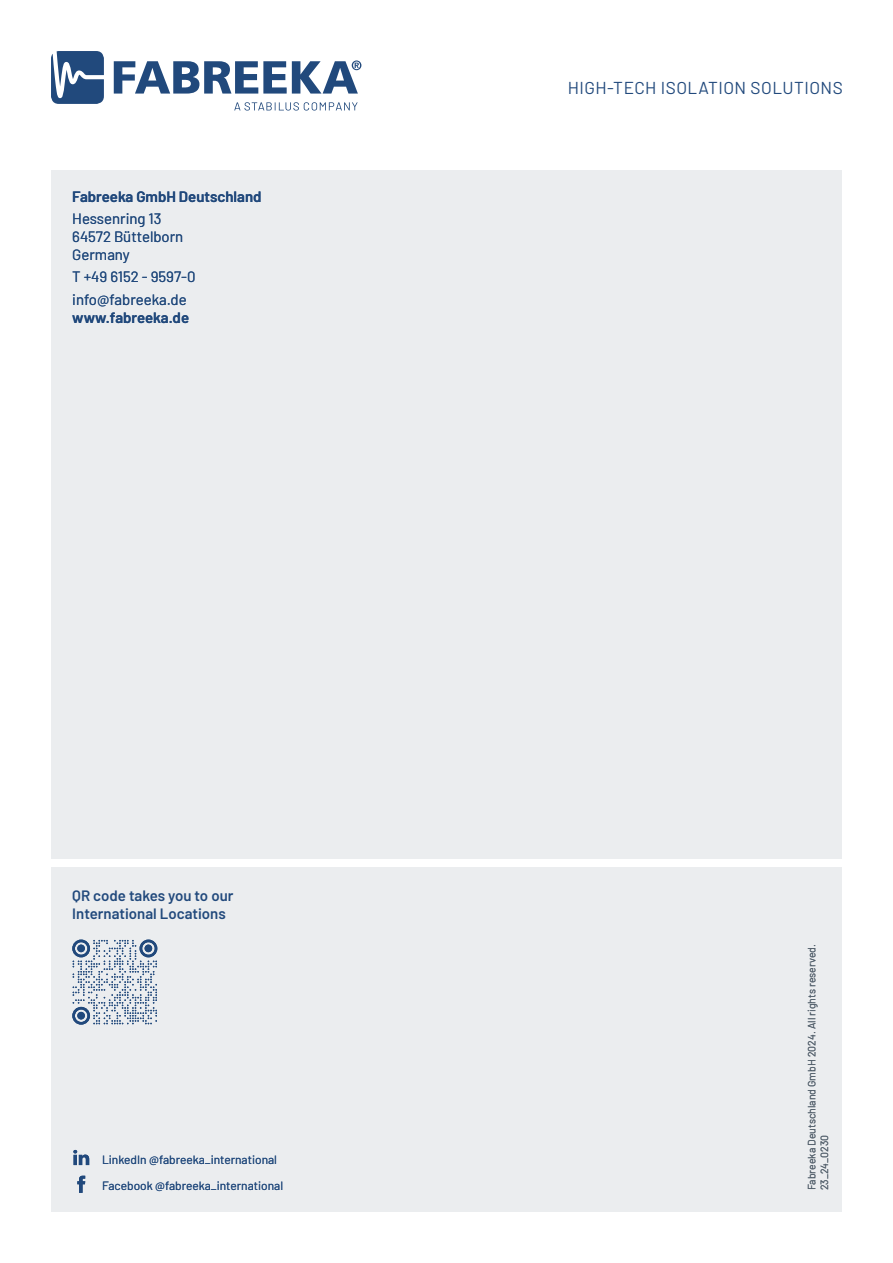
<style>
.page{position:relative;width:893px;height:1263px;background:#fff}
.page>*{position:absolute;margin:0;border:0;box-sizing:border-box;transform-origin:0 0}
.t1{font:17.25px "Barlow";letter-spacing:.02em;color:#21497c}
.t2{font:600 15px/18px "Barlow";color:#21497c}
.t3{font:15px/18px "Barlow";color:#21497c}
.t4{font:12px/26.2px "Barlow";color:#21497c}
.t5{font:10.5px/12.6px "Barlow";color:#525f6b}
</style>
<div class="page">
<svg style="left:51px;top:51px;width:310px;height:60px"></svg>
<div style="left:51px;top:867px;width:791px;height:345px;background:#ebedef"></div>
<div style="left:51px;top:170px;width:791px;height:689px;background:#ebedef"></div>
<svg style="left:73px;top:1150px;width:16px;height:15px"></svg>
<svg style="left:77px;top:1176px;width:8px;height:17px"></svg>
<svg style="left:72px;top:939px;width:85px;height:86px"></svg>
<p class="t2" style="left:72px;top:186px;width:191px">Fabreeka GmbH Deutschland</p>
<p class="t3" style="left:72px;top:209px;width:113px">Hessenring 13<br>64572 Büttelborn<br>Germany</p>
<p class="t3" style="left:72px;top:265px;width:125px;line-height:22.2px">T +49 6152 - 9597-0 info@fabreeka.de</p>
<p class="t2" style="left:72px;top:307px;width:118px">www.fabreeka.de</p>
<p class="t2" style="left:72px;top:885px;width:163px">QR code takes you to our<br>International Locations</p>
<p class="t4" style="left:102px;top:1145px;width:183px">LinkedIn @fabreeka_international<br>Facebook @fabreeka_international</p>
<p class="t1" style="left:568px;top:75px;width:276px">HIGH-TECH ISOLATION SOLUTIONS</p>
<p class="t5" style="left:804px;top:1190px;width:248px;rotate:-90deg">Fabreeka Deutschland GmbH 2024. All rights reserved.<br>23_24_0230</p>
</div>
